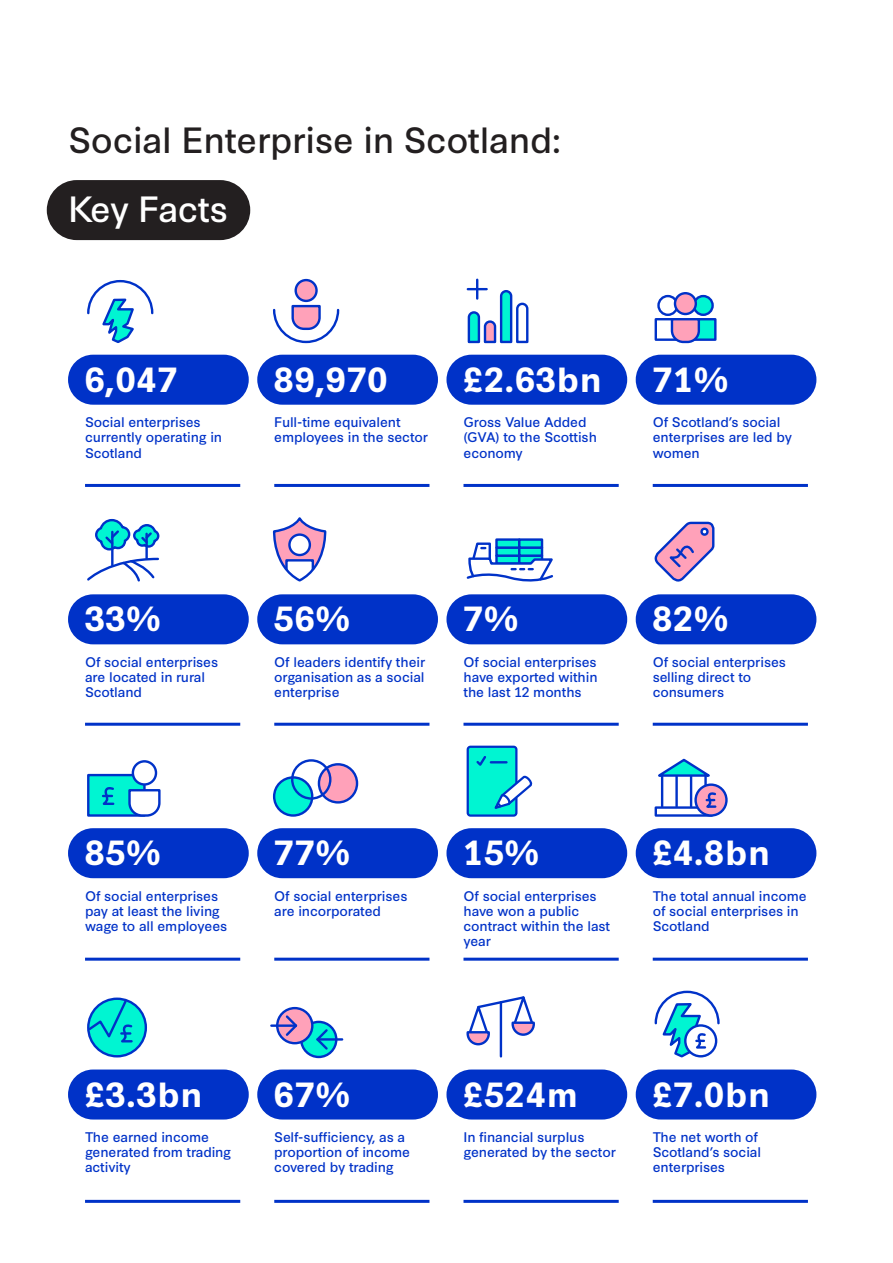
<style>
.page{position:relative;width:893px;height:1263px;background:#fff}
.page>*{position:absolute;margin:0;border:0;box-sizing:border-box;transform-origin:0 0}
.t1{font:34.5px "Synthese";letter-spacing:-.01em;color:#231f20}
.Small_no___blue{font:34.5px "Synthese";letter-spacing:-.025em;color:#fff}
.Key_facts_No_s{font:700 33px "Synthese";letter-spacing:.05em;color:#fff}
.key_facts_strapline{font:13.2px/15px "Synthese";letter-spacing:-.01em;color:#0032c8}
</style>
<div class="page">
<div style="left:47px;top:180px;width:203px;height:60px;background:#231f20;border-radius:30px"></div>
<div style="left:68px;top:1069px;width:181px;height:50px;background:#0032c8;border-radius:25px"></div>
<div style="left:636px;top:1069px;width:180px;height:50px;background:#0032c8;border-radius:25px"></div>
<div style="left:446px;top:1069px;width:181px;height:50px;background:#0032c8;border-radius:25px"></div>
<div style="left:257px;top:1069px;width:181px;height:50px;background:#0032c8;border-radius:25px"></div>
<div style="left:257px;top:355px;width:181px;height:50px;background:#0032c8;border-radius:25px"></div>
<div style="left:446px;top:355px;width:181px;height:50px;background:#0032c8;border-radius:25px"></div>
<div style="left:636px;top:355px;width:180px;height:50px;background:#0032c8;border-radius:25px"></div>
<div style="left:68px;top:355px;width:181px;height:50px;background:#0032c8;border-radius:25px"></div>
<div style="left:636px;top:828px;width:180px;height:50px;background:#0032c8;border-radius:25px"></div>
<div style="left:68px;top:828px;width:181px;height:50px;background:#0032c8;border-radius:25px"></div>
<div style="left:446px;top:828px;width:181px;height:50px;background:#0032c8;border-radius:25px"></div>
<div style="left:257px;top:828px;width:181px;height:50px;background:#0032c8;border-radius:25px"></div>
<div style="left:319px;top:764px;width:38px;height:38px;background:#ffa1b9;border-radius:50%"></div>
<div style="left:318px;top:763px;width:40px;height:40px;border:2px solid #0032c8;border-radius:50%"></div>
<div style="left:636px;top:594px;width:180px;height:50px;background:#0032c8;border-radius:25px"></div>
<div style="left:446px;top:594px;width:181px;height:50px;background:#0032c8;border-radius:25px"></div>
<div style="left:68px;top:594px;width:181px;height:50px;background:#0032c8;border-radius:25px"></div>
<div style="left:257px;top:594px;width:181px;height:50px;background:#0032c8;border-radius:25px"></div>
<svg style="left:272px;top:518px;width:55px;height:64px"></svg>
<div style="left:655px;top:318px;width:26px;height:23px;background:#fff;border:2px solid #0032c8"></div>
<svg style="left:658px;top:296px;width:19px;height:19px"></svg>
<div style="left:657px;top:295px;width:21px;height:21px;border:2px solid #0032c8;border-radius:50%"></div>
<div style="left:690px;top:318px;width:26px;height:23px;background:#00f5d2;border:2px solid #0032c8"></div>
<svg style="left:694px;top:296px;width:19px;height:19px"></svg>
<div style="left:693px;top:295px;width:21px;height:21px;border:2px solid #0032c8;border-radius:50%"></div>
<svg style="left:670px;top:318px;width:31px;height:26px"></svg>
<div style="left:675px;top:293px;width:21px;height:21px;background:#ffa1b9;border-radius:50%"></div>
<div style="left:674px;top:292px;width:23px;height:23px;border:2px solid #0032c8;border-radius:50%"></div>
<svg style="left:466px;top:280px;width:63px;height:64px"></svg>
<svg style="left:273px;top:304px;width:67px;height:40px"></svg>
<svg style="left:296px;top:280px;width:21px;height:21px"></svg>
<div style="left:294px;top:279px;width:24px;height:23px;border:2px solid #0032c8;border-radius:50%"></div>
<svg style="left:87px;top:518px;width:73px;height:64px"></svg>
<svg style="left:495px;top:538px;width:23px;height:3px"></svg>
<svg style="left:518px;top:538px;width:25px;height:3px"></svg>
<svg style="left:466px;top:541px;width:87px;height:41px"></svg>
<svg style="left:654px;top:521px;width:61px;height:61px"></svg>
<div style="left:87px;top:774px;width:59px;height:43px;background:#00f5d2;border:2px solid #0032c8"></div>
<svg style="left:102px;top:787px;width:13px;height:18px"></svg>
<svg style="left:127px;top:788px;width:34px;height:29px"></svg>
<div style="left:133px;top:761px;width:23px;height:23px;background:#fff;border-radius:50%"></div>
<div style="left:132px;top:760px;width:25px;height:26px;border:2px solid #0032c8;border-radius:50%"></div>
<div style="left:467px;top:746px;width:50px;height:71px;background:#00f5d2;border:2px solid #0032c8;border-radius:3px"></div>
<svg style="left:494px;top:776px;width:39px;height:35px"></svg>
<svg style="left:476px;top:756px;width:30px;height:10px"></svg>
<svg style="left:88px;top:999px;width:58px;height:57px"></svg>
<div style="left:87px;top:997px;width:60px;height:60px;border:2px solid #0032c8;border-radius:50%"></div>
<svg style="left:87px;top:998px;width:47px;height:46px"></svg>
<svg style="left:466px;top:996px;width:69px;height:50px"></svg>
<hr style="left:500px;top:1002px;width:2px;height:54px;background:#0032c8">
<svg style="left:654px;top:990px;width:66px;height:68px"></svg>
<svg style="left:658px;top:758px;width:52px;height:21px"></svg>
<hr style="left:661px;top:776px;width:2px;height:30px;background:#0032c8">
<hr style="left:675px;top:776px;width:3px;height:30px;background:#0032c8">
<hr style="left:690px;top:776px;width:2px;height:30px;background:#0032c8">
<hr style="left:704px;top:776px;width:3px;height:30px;background:#0032c8">
<div style="left:655px;top:806px;width:58px;height:11px;border:2px solid #0032c8"></div>
<svg style="left:696px;top:785px;width:30px;height:30px"></svg>
<div style="left:694px;top:783px;width:34px;height:34px;border:2px solid #0032c8;border-radius:50%"></div>
<svg style="left:701px;top:792px;width:17px;height:17px"></svg>
<svg style="left:87px;top:279px;width:67px;height:64px"></svg>
<hr style="left:85px;top:484px;width:155px;height:3px;background:#0032c8">
<hr style="left:85px;top:723px;width:155px;height:3px;background:#0032c8">
<hr style="left:85px;top:958px;width:155px;height:3px;background:#0032c8">
<hr style="left:274px;top:484px;width:155px;height:3px;background:#0032c8">
<hr style="left:274px;top:723px;width:155px;height:3px;background:#0032c8">
<hr style="left:274px;top:958px;width:155px;height:3px;background:#0032c8">
<hr style="left:463px;top:484px;width:156px;height:3px;background:#0032c8">
<hr style="left:463px;top:723px;width:156px;height:3px;background:#0032c8">
<hr style="left:463px;top:958px;width:156px;height:3px;background:#0032c8">
<hr style="left:653px;top:484px;width:155px;height:3px;background:#0032c8">
<hr style="left:653px;top:723px;width:155px;height:3px;background:#0032c8">
<hr style="left:653px;top:958px;width:155px;height:3px;background:#0032c8">
<hr style="left:85px;top:1200px;width:155px;height:3px;background:#0032c8">
<hr style="left:274px;top:1200px;width:155px;height:3px;background:#0032c8">
<hr style="left:463px;top:1200px;width:156px;height:3px;background:#0032c8">
<hr style="left:653px;top:1200px;width:155px;height:3px;background:#0032c8">
<svg style="left:301px;top:1022px;width:35px;height:35px"></svg>
<div style="left:300px;top:1021px;width:37px;height:37px;border:2px solid #0032c8;border-radius:50%"></div>
<svg style="left:277px;top:1008px;width:35px;height:35px"></svg>
<div style="left:276px;top:1007px;width:37px;height:37px;border:2px solid #0032c8;border-radius:50%"></div>
<hr style="left:318px;top:1038px;width:24px;height:3px;background:#0032c8">
<svg style="left:314px;top:1027px;width:16px;height:25px"></svg>
<hr style="left:271px;top:1024px;width:25px;height:3px;background:#0032c8">
<svg style="left:284px;top:1013px;width:15px;height:25px"></svg>
<svg style="left:274px;top:777px;width:38px;height:38px"></svg>
<div style="left:273px;top:776px;width:40px;height:41px;border:2px solid #0032c8;border-radius:50%"></div>
<div style="left:291px;top:759px;width:40px;height:41px;border:2px solid #0032c8;border-radius:50%"></div>
<p class="t1" style="left:68px;top:113px;width:495px">Social Enterprise in Scotland:</p>
<p class="Small_no___blue" style="left:68px;top:182px;width:162px">Key Facts</p>
<p class="Key_facts_No_s" style="left:85px;top:353px;width:94px">6,047</p>
<p class="Key_facts_No_s" style="left:274px;top:353px;width:114px">89,970</p>
<p class="Key_facts_No_s" style="left:463px;top:353px;width:140px">£2.63bn</p>
<p class="Key_facts_No_s" style="left:653px;top:353px;width:77px">71%</p>
<p class="key_facts_strapline" style="left:274px;top:414px;width:155px">Full-time equivalent employees in the sector</p>
<p class="key_facts_strapline" style="left:463px;top:414px;width:135px">Gross Value Added (GVA) to the Scottish economy</p>
<p class="key_facts_strapline" style="left:653px;top:414px;width:141px">Of Scotland’s social enterprises are led by women</p>
<p class="key_facts_strapline" style="left:85px;top:414px;width:139px">Social enterprises currently operating in<br>Scotland</p>
<p class="Key_facts_No_s" style="left:85px;top:593px;width:77px">33%</p>
<p class="Key_facts_No_s" style="left:274px;top:593px;width:77px">56%</p>
<p class="Key_facts_No_s" style="left:463px;top:593px;width:56px">7%</p>
<p class="Key_facts_No_s" style="left:653px;top:593px;width:77px">82%</p>
<p class="key_facts_strapline" style="left:85px;top:654px;width:135px">Of social enterprises are located in rural<br>Scotland</p>
<p class="key_facts_strapline" style="left:274px;top:654px;width:153px;text-align:justify">Of leaders identify their organisation as a social enterprise</p>
<p class="key_facts_strapline" style="left:463px;top:654px;width:136px;text-align:justify">Of social enterprises have exported within the last 12 months</p>
<p class="key_facts_strapline" style="left:653px;top:654px;width:135px">Of social enterprises selling direct to consumers</p>
<p class="Key_facts_No_s" style="left:85px;top:827px;width:77px">85%</p>
<p class="Key_facts_No_s" style="left:274px;top:827px;width:77px">77%</p>
<p class="Key_facts_No_s" style="left:463px;top:827px;width:77px">15%</p>
<p class="Key_facts_No_s" style="left:653px;top:827px;width:119px">£4.8bn</p>
<p class="key_facts_strapline" style="left:85px;top:887px;width:144px">Of social enterprises pay at least the living wage to all employees</p>
<p class="key_facts_strapline" style="left:463px;top:887px;width:148px">Of social enterprises have won a public contract within the last year</p>
<p class="key_facts_strapline" style="left:274px;top:887px;width:135px">Of social enterprises are incorporated</p>
<p class="key_facts_strapline" style="left:653px;top:887px;width:156px">The total annual income of social enterprises in<br>Scotland</p>
<p class="Key_facts_No_s" style="left:85px;top:1068px;width:119px">£3.3bn</p>
<p class="Key_facts_No_s" style="left:274px;top:1068px;width:77px">67%</p>
<p class="Key_facts_No_s" style="left:463px;top:1068px;width:116px">£524m</p>
<p class="Key_facts_No_s" style="left:653px;top:1068px;width:119px">£7.0bn</p>
<p class="key_facts_strapline" style="left:85px;top:1129px;width:148px">The earned income generated from trading activity</p>
<p class="key_facts_strapline" style="left:653px;top:1129px;width:110px">The net worth of<br>Scotland’s social enterprises</p>
<p class="key_facts_strapline" style="left:274px;top:1129px;width:137px">Self-sufficiency, as a proportion of income covered by trading</p>
<p class="key_facts_strapline" style="left:463px;top:1129px;width:154px">In financial surplus generated by the sector</p>
</div>
